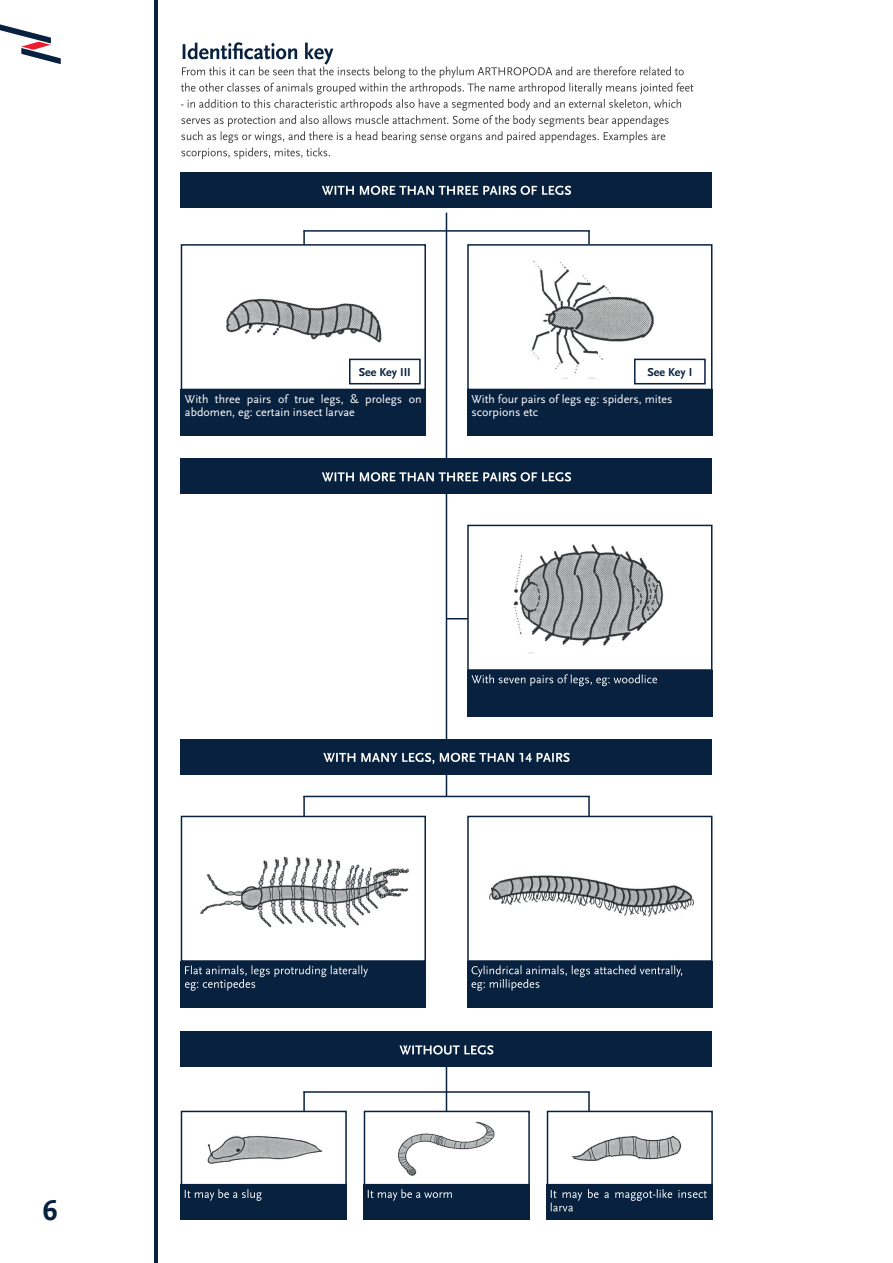
<style>
.page{position:relative;width:893px;height:1263px;background:#fff}
.page>*{position:absolute;margin:0;border:0;box-sizing:border-box;transform-origin:0 0}
.t1{font:700 30px "Scala Sans LF";color:#07213e}
.t2{font:12px/13.5px "Scala Sans LF";color:#fff}
.t3{font:700 12px "Scala Sans LF";color:#07213e}
</style>
<div class="page">
<hr style="left:154px;top:0;width:3px;height:1263px;background:#07213e">
<svg style="left:0;top:24px;width:61px;height:40px"></svg>
<hr style="left:446px;top:213px;width:1px;height:584px;background:#07213e">
<hr style="left:446px;top:1060px;width:1px;height:58px;background:#07213e">
<hr style="left:303px;top:231px;width:2px;height:36px;background:#07213e">
<hr style="left:303px;top:796px;width:2px;height:37px;background:#07213e">
<hr style="left:303px;top:1092px;width:2px;height:53px;background:#07213e">
<hr style="left:588px;top:231px;width:2px;height:36px;background:#07213e">
<hr style="left:588px;top:796px;width:2px;height:37px;background:#07213e">
<hr style="left:588px;top:1092px;width:2px;height:53px;background:#07213e">
<hr style="left:303px;top:230px;width:287px;height:2px;background:#07213e">
<hr style="left:303px;top:796px;width:287px;height:1px;background:#07213e">
<hr style="left:303px;top:1091px;width:287px;height:2px;background:#07213e">
<svg style="left:447px;top:618px;width:20px;height:1px"></svg>
<svg style="left:181px;top:42px;width:512px;height:117px"></svg>
<div style="left:181px;top:172px;width:531px;height:36px;background:#07213e"></div>
<svg style="left:322px;top:186px;width:249px;height:9px"></svg>
<div style="left:181px;top:458px;width:531px;height:36px;background:#07213e"></div>
<svg style="left:322px;top:472px;width:249px;height:9px"></svg>
<div style="left:181px;top:739px;width:531px;height:36px;background:#07213e"></div>
<svg style="left:323px;top:753px;width:247px;height:11px"></svg>
<div style="left:181px;top:1031px;width:531px;height:36px;background:#07213e"></div>
<svg style="left:399px;top:1045px;width:95px;height:9px"></svg>
<div style="left:181px;top:245px;width:244px;height:144px;background:#fff"></div>
<img style="left:226px;top:298px;width:183px;height:61px">
<div style="left:181px;top:244px;width:245px;height:146px;border:2px solid #07213e"></div>
<div style="left:181px;top:816px;width:244px;height:145px;background:#fff"></div>
<img style="left:200px;top:856px;width:209px;height:72px">
<div style="left:181px;top:816px;width:245px;height:146px;border:2px solid #07213e"></div>
<img style="left:207px;top:1114px;width:116px;height:50px">
<div style="left:181px;top:1111px;width:166px;height:74px;border:2px solid #07213e"></div>
<img style="left:398px;top:1117px;width:97px;height:59px">
<div style="left:364px;top:1111px;width:166px;height:74px;border:2px solid #07213e"></div>
<img style="left:572px;top:1114px;width:110px;height:47px">
<div style="left:547px;top:1111px;width:166px;height:74px;border:2px solid #07213e"></div>
<img style="left:531px;top:247px;width:168px;height:138px">
<div style="left:467px;top:244px;width:245px;height:146px;border:2px solid #07213e"></div>
<div style="left:468px;top:816px;width:244px;height:145px;background:#fff"></div>
<img style="left:489px;top:875px;width:205px;height:42px">
<div style="left:467px;top:816px;width:245px;height:146px;border:2px solid #07213e"></div>
<img style="left:513px;top:544px;width:151px;height:110px">
<div style="left:467px;top:525px;width:245px;height:146px;border:2px solid #07213e"></div>
<div style="left:181px;top:389px;width:245px;height:47px;background:#07213e"></div>
<div style="left:181px;top:961px;width:245px;height:47px;background:#07213e"></div>
<svg style="left:185px;top:965px;width:183px;height:26px"></svg>
<div style="left:180px;top:1185px;width:167px;height:35px;background:#07213e"></div>
<svg style="left:185px;top:1189px;width:77px;height:12px"></svg>
<div style="left:363px;top:1185px;width:167px;height:35px;background:#07213e"></div>
<svg style="left:368px;top:1189px;width:84px;height:12px"></svg>
<div style="left:546px;top:1185px;width:167px;height:35px;background:#07213e"></div>
<svg style="left:551px;top:1189px;width:156px;height:22px"></svg>
<div style="left:467px;top:389px;width:245px;height:47px;background:#07213e"></div>
<div style="left:467px;top:961px;width:245px;height:47px;background:#07213e"></div>
<svg style="left:471px;top:965px;width:211px;height:26px"></svg>
<div style="left:467px;top:670px;width:245px;height:47px;background:#07213e"></div>
<svg style="left:471px;top:674px;width:186px;height:12px"></svg>
<div style="left:349px;top:359px;width:72px;height:25px;border:2px solid #07213e"></div>
<div style="left:634px;top:359px;width:72px;height:25px;border:2px solid #07213e"></div>
<p class="t3" style="left:359px;top:366px;width:54px">See Key III</p>
<p class="t3" style="left:647px;top:366px;width:46px">See Key I</p>
<p class="t2" style="left:185px;top:392px;width:238px">With three pairs of true legs, &amp; prolegs on abdomen, eg: certain insect larvae</p>
<p class="t2" style="left:471px;top:392px;width:203px">With four pairs of legs eg: spiders, mites scorpions etc</p>
<h1 class="t1" style="left:43px;top:1194px;width:16px">6</h1>
</div>
